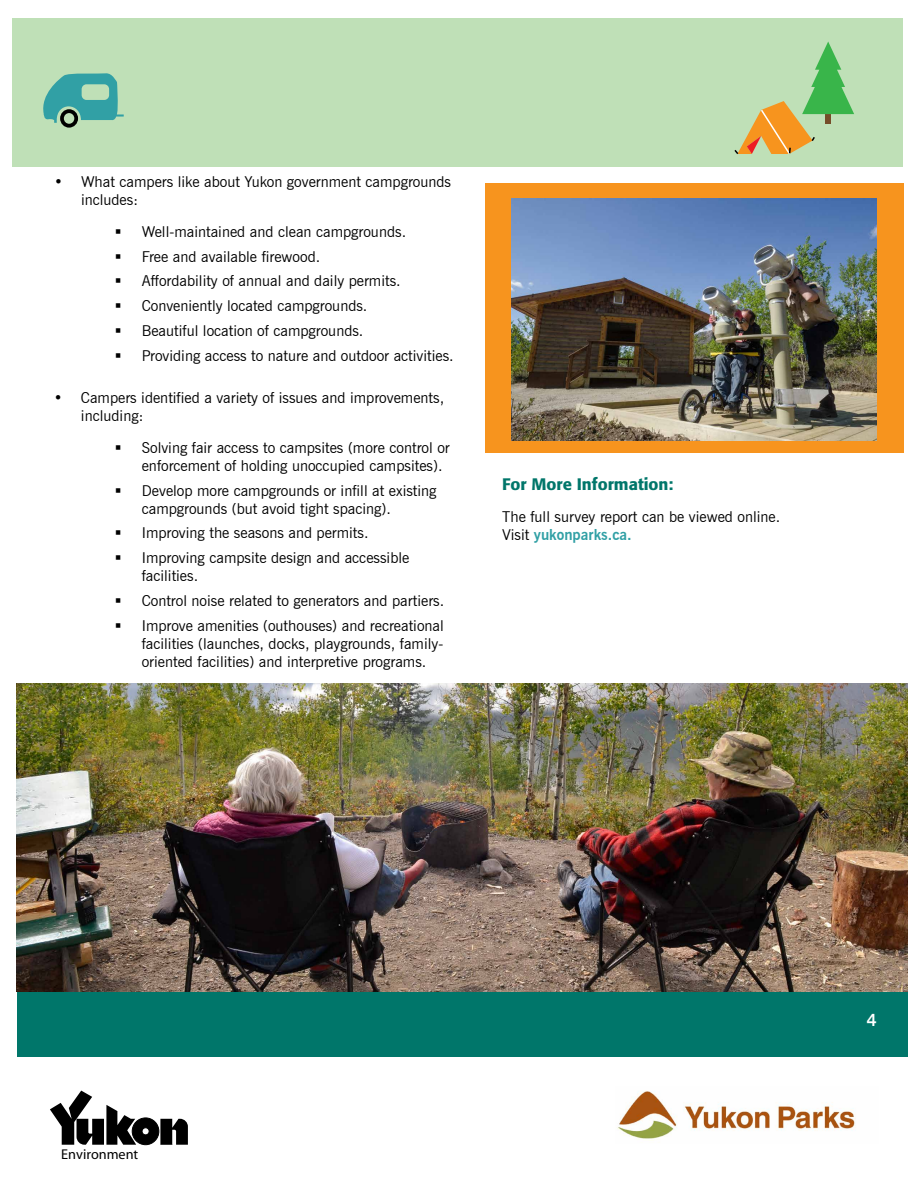
<style>
.page{position:relative;width:918px;height:1188px;background:#fff}
.page>*{position:absolute;margin:0;border:0;box-sizing:border-box;transform-origin:0 0}
.t1{font:500 16.5px "Formata";color:#00766a}
.t2{font:700 16.5px "News Gothic BT";color:#fff}
.t3{font:15px/24.8px "News Gothic BT";color:#000}
.t4{font:14.25px "Myriad";color:#000}
.s1{font-weight:700;color:#31a0a5}
</style>
<div class="page">
<div style="left:17px;top:992px;width:891px;height:64px;background:#00766a"></div>
<div style="left:485px;top:184px;width:418px;height:269px;background:#f7941e"></div>
<svg style="left:50px;top:1091px;width:138px;height:54px"></svg>
<img style="left:617px;top:1091px;width:239px;height:48px">
<div style="left:12px;top:18px;width:891px;height:149px;background:#bfe0b7"></div>
<svg style="left:43px;top:73px;width:81px;height:55px"></svg>
<svg style="left:734px;top:42px;width:120px;height:112px"></svg>
<img style="left:17px;top:684px;width:891px;height:308px">
<img style="left:511px;top:198px;width:366px;height:242px">
<p class="t3" style="left:81px;top:173px;width:372px;line-height:18px;text-indent:-27px">• What campers like about Yukon government campgrounds includes:</p>
<p class="t3" style="left:142px;top:219px;width:314px">Well-maintained and clean campgrounds.<br>Free and available firewood.<br>Affordability of annual and daily permits.<br>Conveniently located campgrounds.<br>Beautiful location of campgrounds.<br>Providing access to nature and outdoor activities.</p>
<p class="t3" style="left:81px;top:389px;width:365px;line-height:18px;text-indent:-27px">• Campers identified a variety of issues and improvements, including:</p>
<p class="t3" style="left:142px;top:439px;width:310px;line-height:18px">Solving fair access to campsites (more control or enforcement of holding unoccupied campsites).</p>
<p class="t3" style="left:142px;top:481px;width:296px;line-height:18px">Develop more campgrounds or infill at existing campgrounds (but avoid tight spacing).</p>
<p class="t3" style="left:142px;top:521px;width:269px">Improving the seasons and permits.<br>Improving campsite design and accessible</p>
<p class="t3" style="left:142px;top:563px;width:304px">facilities.<br>Control noise related to generators and partiers.<br>Improve amenities (outhouses) and recreational</p>
<p class="t3" style="left:142px;top:634px;width:303px;line-height:18px">facilities (launches, docks, playgrounds, family&shy;oriented facilities) and interpretive programs.</p>
<p class="t1" style="left:502px;top:474px;width:173px">For More Information:</p>
<p class="t3" style="left:502px;top:507px;width:280px;line-height:18px">The full survey report can be viewed online.<br>Visit <span class="s1">yukonparks.ca.</span></p>
<p class="t4" style="left:61px;top:1147px;width:79px">Environment</p>
<p class="t2" style="left:867px;top:1010px;width:11px">4</p>
</div>
